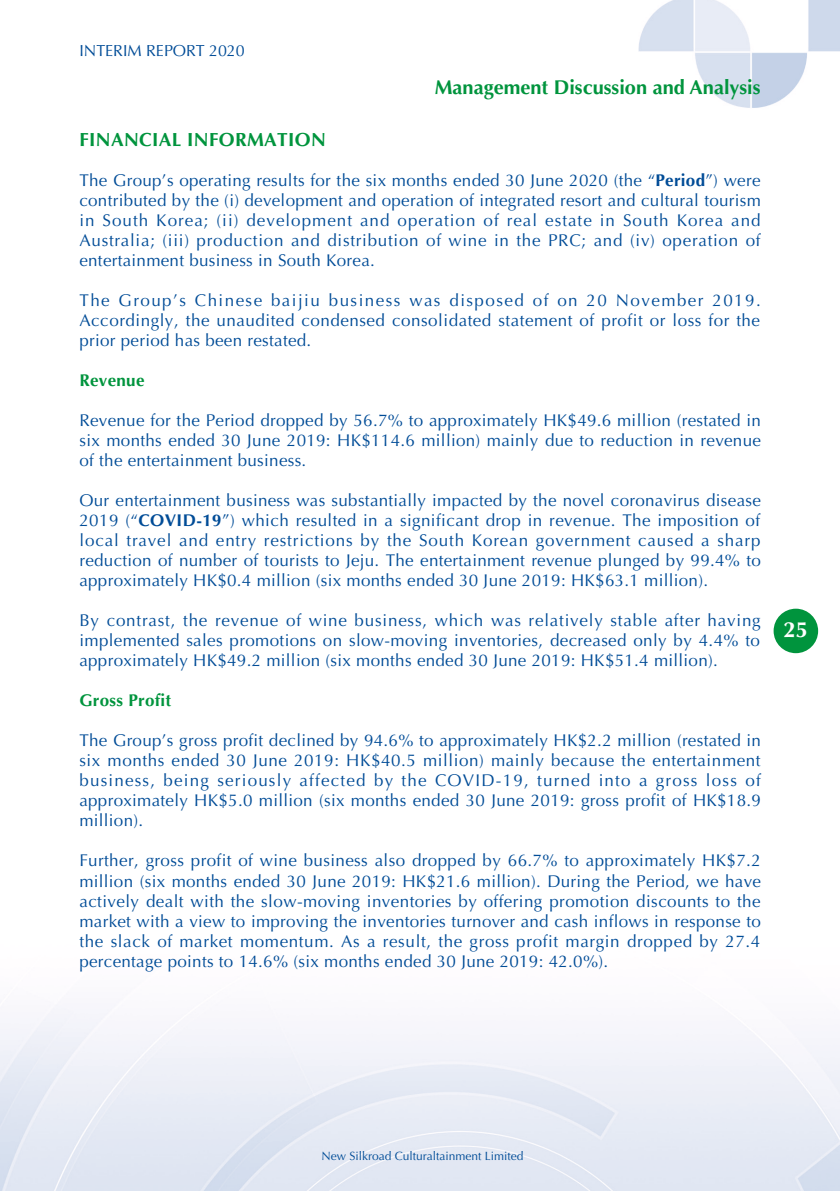
<style>
.page{position:relative;width:840px;height:1191px;background:#fff}
.page>*{position:absolute;margin:0;border:0;box-sizing:border-box;transform-origin:0 0}
.t1{font:700 22px "Optima LT Std";color:#fff}
.t2{font:700 20px "Optima LT Std";color:#00943d}
._01_H1{font:700 19px "Optima LT Std";letter-spacing:.015em;color:#00943d}
._00_txt{font:17px/20px "Optima LT Std";letter-spacing:.015em;color:#004c97;text-align:justify}
._02_H2{font:700 17px "Optima LT Std";letter-spacing:.015em;color:#00943d}
.t3{font:16px "Optima LT Std";color:#004c97}
.t4{font:12px "Optima LT Std";color:#004c97}
.s1{font-weight:700}
</style>
<div class="page">
<img style="left:0;top:0;width:839px;height:1191px">
<div style="left:773px;top:608px;width:44px;height:45px;background:#00943d;border-radius:50%"></div>
<p class="t3" style="left:79px;top:41px;width:167px">INTERIM REPORT 2020</p>
<p class="t2" style="left:434px;top:76px;width:327px">Management Discussion and Analysis</p>
<p class="_01_H1" style="left:79px;top:129px;width:248px">FINANCIAL INFORMATION</p>
<p class="_00_txt" style="left:79px;top:171px;width:682px">The Group’s operating results for the six months ended 30 June 2020 (the “<span class="s1">Period</span>”) were contributed by the (i) development and operation of integrated resort and cultural tourism in South Korea; (ii) development and operation of real estate in South Korea and Australia; (iii) production and distribution of wine in the PRC; and (iv) operation of entertainment business in South Korea.</p>
<p class="_00_txt" style="left:79px;top:291px;width:682px">The Group’s Chinese baijiu business was disposed of on 20 November 2019.<br>Accordingly, the unaudited condensed consolidated statement of profit or loss for the prior period has been restated.</p>
<p class="_02_H2" style="left:79px;top:370px;width:67px">Revenue</p>
<p class="_00_txt" style="left:79px;top:411px;width:682px">Revenue for the Period dropped by 56.7% to approximately HK$49.6 million (restated in six months ended 30 June 2019: HK$114.6 million) mainly due to reduction in revenue of the entertainment business.</p>
<p class="_00_txt" style="left:79px;top:491px;width:682px">Our entertainment business was substantially impacted by the novel coronavirus disease 2019 (“<span class="s1">COVID-19</span>”) which resulted in a significant drop in revenue. The imposition of local travel and entry restrictions by the South Korean government caused a sharp reduction of number of tourists to Jeju. The entertainment revenue plunged by 99.4% to approximately HK$0.4 million (six months ended 30 June 2019: HK$63.1 million).</p>
<p class="_00_txt" style="left:79px;top:611px;width:682px">By contrast, the revenue of wine business, which was relatively stable after having implemented sales promotions on slow-moving inventories, decreased only by 4.4% to approximately HK$49.2 million (six months ended 30 June 2019: HK$51.4 million).</p>
<p class="_02_H2" style="left:79px;top:690px;width:93px">Gross Profit</p>
<p class="_00_txt" style="left:79px;top:731px;width:682px">The Group’s gross profit declined by 94.6% to approximately HK$2.2 million (restated in six months ended 30 June 2019: HK$40.5 million) mainly because the entertainment business, being seriously affected by the COVID-19, turned into a gross loss of approximately HK$5.0 million (six months ended 30 June 2019: gross profit of HK$18.9 million).</p>
<p class="_00_txt" style="left:79px;top:851px;width:682px">Further, gross profit of wine business also dropped by 66.7% to approximately HK$7.2 million (six months ended 30 June 2019: HK$21.6 million). During the Period, we have actively dealt with the slow-moving inventories by offering promotion discounts to the market with a view to improving the inventories turnover and cash inflows in response to the slack of market momentum. As a result, the gross profit margin dropped by 27.4 percentage points to 14.6% (six months ended 30 June 2019: 42.0%).</p>
<p class="t1" style="left:783px;top:617px;width:26px">25</p>
<p class="t4" style="left:321px;top:1149px;width:203px">New Silkroad Culturaltainment Limited</p>
</div>
